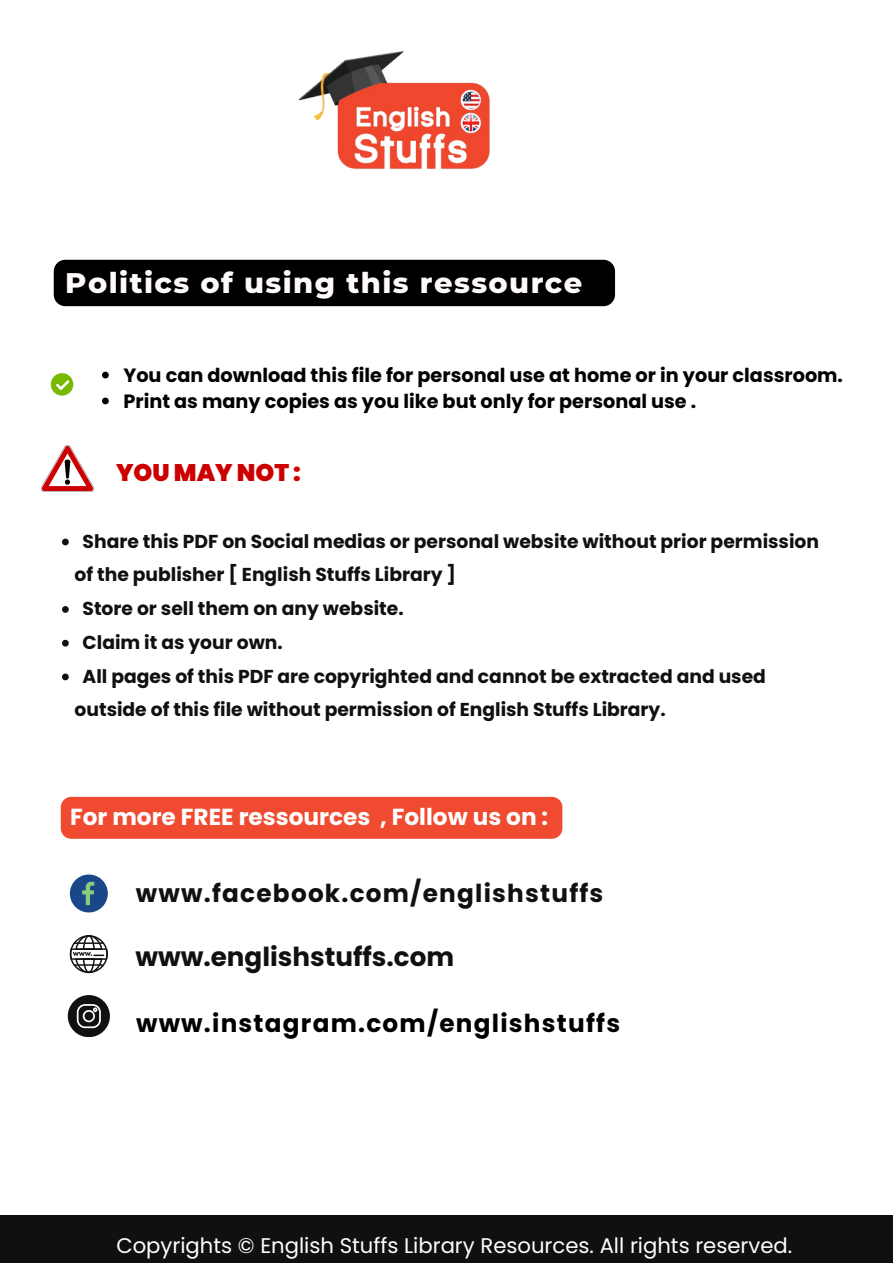
<style>
.page{position:relative;width:893px;height:1264px;background:#fff}
.page>*{position:absolute;margin:0;border:0;box-sizing:border-box;transform-origin:0 0}
.t1{font:800 28.8px "Montserrat";letter-spacing:.05em;color:#fffafa}
.t2{font:700 26.25px "Poppins";color:#12100f}
.t3{font:700 24.75px "Poppins";letter-spacing:.05em;color:#000}
.t4{font:700 24.75px "Poppins";letter-spacing:.05em;color:#12100f}
.t5{font:900 24px "Poppins";color:#c00}
.t6{font:700 23.25px "Poppins";color:#fff}
.t7{font:21.15px "Poppins";color:#fffefe}
.t8{font:700 19.2px "Poppins";color:#010101}
.t9{font:700 18.75px "Poppins";color:#12100f}
</style>
<div class="page">
<svg style="left:51px;top:373px;width:22px;height:22px"></svg>
<img style="left:42px;top:446px;width:51px;height:46px">
<svg style="left:70px;top:874px;width:38px;height:38px"></svg>
<svg style="left:70px;top:935px;width:38px;height:38px"></svg>
<svg style="left:68px;top:995px;width:41px;height:41px"></svg>
<div style="left:0;top:1215px;width:892px;height:47px;background:#12100f"></div>
<img style="left:298px;top:50px;width:192px;height:119px">
<div style="left:54px;top:260px;width:561px;height:46px;background:#000;border-radius:12px"></div>
<svg style="left:102px;top:372px;width:7px;height:6px"></svg>
<svg style="left:102px;top:397px;width:7px;height:7px"></svg>
<svg style="left:62px;top:538px;width:7px;height:7px"></svg>
<svg style="left:62px;top:606px;width:7px;height:7px"></svg>
<svg style="left:62px;top:640px;width:7px;height:6px"></svg>
<svg style="left:62px;top:673px;width:7px;height:7px"></svg>
<div style="left:61px;top:796px;width:501px;height:42px;background:#f04a30;border-radius:10px"></div>
<p class="t1" style="left:65px;top:265px;width:518px">Politics of using this ressource</p>
<p class="t8" style="left:123px;top:361px;width:721px">You can download this file for personal use at home or in your classroom.</p>
<p class="t8" style="left:123px;top:387px;width:574px">Print as many copies as you like but only for personal use .</p>
<p class="t5" style="left:116px;top:456px;width:186px">YOU MAY NOT :</p>
<p class="t9" style="left:83px;top:528px;width:738px">Share this PDF on Social medias or personal website without prior permission</p>
<p class="t9" style="left:75px;top:561px;width:383px">of the publisher [ English Stuffs Library ]</p>
<p class="t9" style="left:83px;top:595px;width:322px">Store or sell them on any website.</p>
<p class="t9" style="left:83px;top:629px;width:202px">Claim it as your own.</p>
<p class="t9" style="left:83px;top:663px;width:684px">All pages of this PDF are copyrighted and cannot be extracted and used</p>
<p class="t9" style="left:75px;top:696px;width:592px">outside of this file without permission of English Stuffs Library.</p>
<p class="t6" style="left:70px;top:800px;width:479px">For more FREE ressources , Follow us on :</p>
<p class="t4" style="left:136px;top:876px;width:469px">www.facebook.com/englishstuffs</p>
<p class="t2" style="left:135px;top:938px;width:320px">www.englishstuffs.com</p>
<p class="t3" style="left:136px;top:1005px;width:485px">www.instagram.com/englishstuffs</p>
<p class="t7" style="left:116px;top:1231px;width:677px">Copyrights © English Stuffs Library Resources. All rights reserved.</p>
</div>
